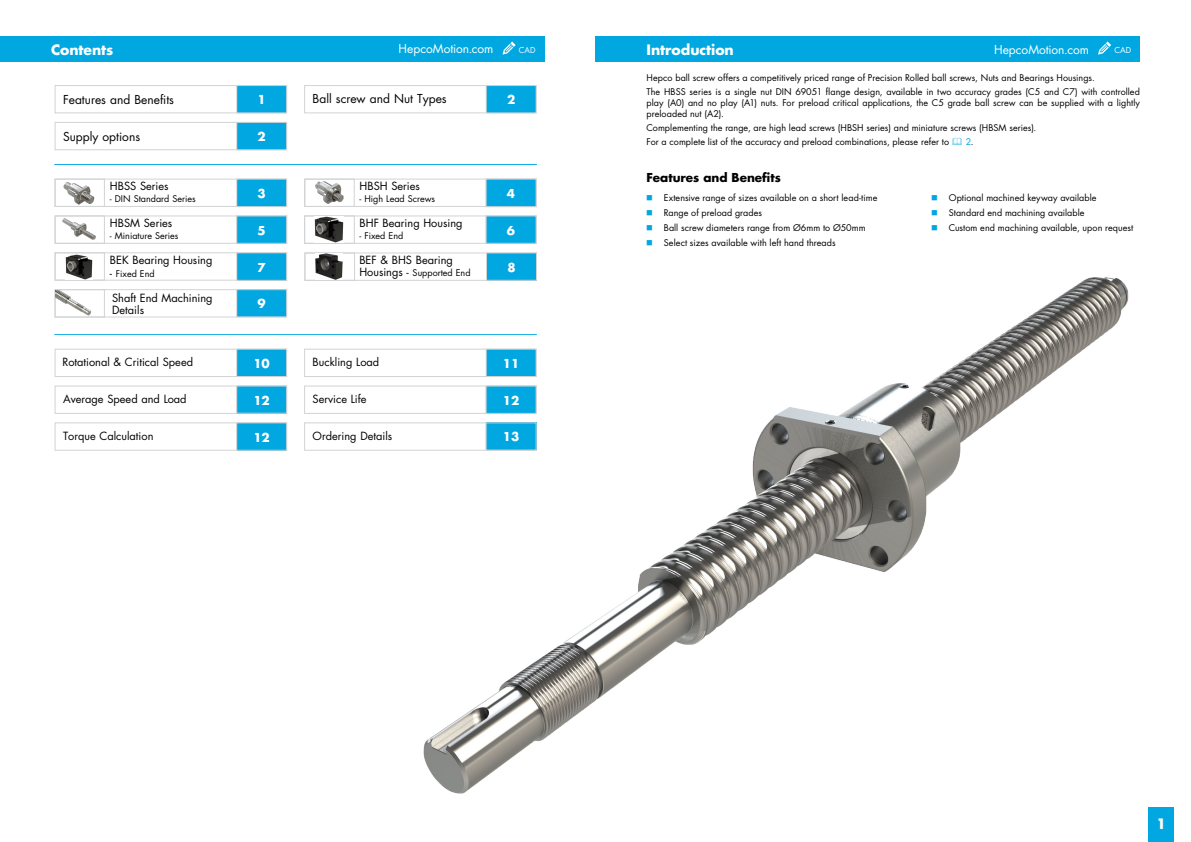
<style>
.page{position:relative;width:1191px;height:842px;background:#fff}
.page>*{position:absolute;margin:0;border:0;box-sizing:border-box;transform-origin:0 0}
.t1{font:700 14px "Futura LT Pro";letter-spacing:-.005em;color:#fff}
.t2{font:12px "Futura Std";color:#000}
.t3{font:12px "Futura Std";letter-spacing:-.005em;color:#fff}
.t4{font:700 12px "Futura LT Pro";color:#fff}
.t5{font:700 12px "Futura LT Pro";letter-spacing:-.005em;color:#000}
.t6{font:11px/12px "Futura Std";color:#000}
.t7{font:9px/13.8px "Futura Std";letter-spacing:.005em;color:#000}
.t8{font:9px "Futura Std";color:#00a7e1}
.t9{font:8px "Futura Std";color:#fff}
.s1{font-size:11px}
.s2{color:#000}
.s3{color:#00a7e1}
</style>
<div class="page">
<img style="left:410px;top:277px;width:719px;height:517px">
<div style="left:1148px;top:808px;width:26px;height:34px;background:#00a7e1"></div>
<div style="left:595px;top:36px;width:545px;height:26px;background:#00a7e1"></div>
<svg style="left:1098px;top:41px;width:13px;height:14px"></svg>
<div style="left:0;top:36px;width:544px;height:26px;background:#00a7e1"></div>
<svg style="left:502px;top:41px;width:14px;height:14px"></svg>
<div style="left:55px;top:179px;width:232px;height:28px;border:1px solid #d1d3d4"></div>
<div style="left:237px;top:179px;width:50px;height:28px;background:#00a7e1"></div>
<div style="left:236px;top:179px;width:51px;height:28px;border:1px solid #d1d3d4"></div>
<div style="left:55px;top:179px;width:50px;height:28px;border:1px solid #d1d3d4"></div>
<div style="left:55px;top:85px;width:232px;height:28px;border:1px solid #d1d3d4"></div>
<div style="left:304px;top:85px;width:232px;height:28px;border:1px solid #d1d3d4"></div>
<div style="left:55px;top:122px;width:232px;height:28px;border:1px solid #d1d3d4"></div>
<div style="left:237px;top:122px;width:50px;height:28px;background:#00a7e1"></div>
<div style="left:236px;top:122px;width:51px;height:28px;border:1px solid #d1d3d4"></div>
<div style="left:304px;top:179px;width:232px;height:28px;border:1px solid #d1d3d4"></div>
<div style="left:55px;top:215px;width:232px;height:29px;border:1px solid #d1d3d4"></div>
<div style="left:55px;top:215px;width:50px;height:29px;border:1px solid #d1d3d4"></div>
<div style="left:55px;top:252px;width:232px;height:29px;border:1px solid #d1d3d4"></div>
<div style="left:237px;top:253px;width:50px;height:27px;background:#00a7e1"></div>
<div style="left:236px;top:252px;width:51px;height:29px;border:1px solid #d1d3d4"></div>
<div style="left:55px;top:252px;width:50px;height:29px;border:1px solid #d1d3d4"></div>
<div style="left:304px;top:252px;width:233px;height:29px;border:1px solid #d1d3d4"></div>
<div style="left:304px;top:252px;width:51px;height:29px;border:1px solid #d1d3d4"></div>
<div style="left:304px;top:215px;width:232px;height:29px;border:1px solid #d1d3d4"></div>
<div style="left:304px;top:215px;width:51px;height:29px;border:1px solid #d1d3d4"></div>
<div style="left:55px;top:289px;width:232px;height:28px;border:1px solid #d1d3d4"></div>
<div style="left:237px;top:290px;width:50px;height:27px;background:#00a7e1"></div>
<div style="left:236px;top:289px;width:51px;height:28px;border:1px solid #d1d3d4"></div>
<div style="left:55px;top:289px;width:50px;height:28px;border:1px solid #d1d3d4"></div>
<div style="left:55px;top:349px;width:232px;height:28px;border:1px solid #d1d3d4"></div>
<div style="left:237px;top:349px;width:49px;height:27px;background:#00a7e1"></div>
<div style="left:236px;top:349px;width:51px;height:28px;border:1px solid #d1d3d4"></div>
<div style="left:304px;top:349px;width:232px;height:28px;border:1px solid #d1d3d4"></div>
<div style="left:486px;top:349px;width:50px;height:27px;background:#00a7e1"></div>
<div style="left:486px;top:349px;width:50px;height:28px;border:1px solid #d1d3d4"></div>
<div style="left:55px;top:385px;width:232px;height:29px;border:1px solid #d1d3d4"></div>
<div style="left:304px;top:385px;width:232px;height:29px;border:1px solid #d1d3d4"></div>
<div style="left:55px;top:422px;width:232px;height:29px;border:1px solid #d1d3d4"></div>
<div style="left:304px;top:422px;width:232px;height:29px;border:1px solid #d1d3d4"></div>
<hr style="left:55px;top:164px;width:481px;height:1px;background:#00a7e1">
<hr style="left:55px;top:334px;width:481px;height:1px;background:#00a7e1">
<div style="left:486px;top:179px;width:50px;height:28px;background:#00a7e1"></div>
<div style="left:485px;top:179px;width:51px;height:28px;border:1px solid #d1d3d4"></div>
<div style="left:237px;top:216px;width:50px;height:27px;background:#00a7e1"></div>
<div style="left:236px;top:215px;width:51px;height:29px;border:1px solid #d1d3d4"></div>
<div style="left:486px;top:216px;width:50px;height:27px;background:#00a7e1"></div>
<div style="left:485px;top:215px;width:51px;height:29px;border:1px solid #d1d3d4"></div>
<div style="left:237px;top:386px;width:50px;height:27px;background:#00a7e1"></div>
<div style="left:236px;top:385px;width:51px;height:29px;border:1px solid #d1d3d4"></div>
<div style="left:486px;top:386px;width:50px;height:27px;background:#00a7e1"></div>
<div style="left:485px;top:385px;width:51px;height:29px;border:1px solid #d1d3d4"></div>
<div style="left:486px;top:423px;width:50px;height:27px;background:#00a7e1"></div>
<div style="left:485px;top:422px;width:51px;height:29px;border:1px solid #d1d3d4"></div>
<div style="left:237px;top:423px;width:50px;height:27px;background:#00a7e1"></div>
<div style="left:236px;top:422px;width:51px;height:29px;border:1px solid #d1d3d4"></div>
<img style="left:63px;top:182px;width:31px;height:23px">
<img style="left:315px;top:181px;width:29px;height:23px">
<img style="left:62px;top:218px;width:34px;height:22px">
<div style="left:304px;top:179px;width:51px;height:28px;border:1px solid #d1d3d4"></div>
<div style="left:486px;top:86px;width:50px;height:27px;background:#00a7e1"></div>
<div style="left:486px;top:85px;width:50px;height:28px;border:1px solid #d1d3d4"></div>
<img style="left:66px;top:255px;width:26px;height:24px">
<img style="left:315px;top:217px;width:28px;height:25px">
<img style="left:315px;top:254px;width:27px;height:25px">
<img style="left:56px;top:290px;width:35px;height:27px">
<div style="left:237px;top:86px;width:50px;height:27px;background:#00a7e1"></div>
<div style="left:236px;top:85px;width:51px;height:28px;border:1px solid #d1d3d4"></div>
<div style="left:486px;top:253px;width:50px;height:27px;background:#00a7e1"></div>
<div style="left:486px;top:252px;width:51px;height:29px;border:1px solid #d1d3d4"></div>
<h1 class="t1" style="left:51px;top:38px;width:64px">Contents</h1>
<h2 class="t3" style="left:399px;top:41px;width:96px">HepcoMotion.com</h2>
<p class="t9" style="left:519px;top:45px;width:18px">CAD</p>
<h1 class="t1" style="left:646px;top:38px;width:89px">Introduction</h1>
<h2 class="t3" style="left:994px;top:42px;width:96px">HepcoMotion.com</h2>
<p class="t9" style="left:1114px;top:45px;width:18px">CAD</p>
<h2 class="t2" style="left:63px;top:92px;width:112px">Features and Benefits</h2>
<h2 class="t2" style="left:313px;top:91px;width:136px">Ball screw and Nut Types</h2>
<h2 class="t2" style="left:63px;top:129px;width:79px">Supply options</h2>
<h2 class="t4" style="left:257px;top:127px;width:10px">2</h2>
<p class="t6" style="left:359px;top:180px;width:62px">HBSH Series</p>
<p class="t7" style="left:359px;top:192px;width:77px">- High Lead Screws</p>
<p class="t6" style="left:110px;top:217px;width:64px">HBSM Series</p>
<p class="t7" style="left:110px;top:229px;width:70px">- Miniature Series</p>
<p class="t6" style="left:110px;top:254px;width:104px">BEK Bearing Housing</p>
<p class="t7" style="left:110px;top:267px;width:46px"><span class="s1">-</span> Fixed End</p>
<h2 class="t4" style="left:257px;top:90px;width:10px">1</h2>
<h2 class="t4" style="left:507px;top:90px;width:10px">2</h2>
<p class="t6" style="left:110px;top:180px;width:60px">HBSS Series</p>
<p class="t7" style="left:110px;top:192px;width:87px">- DIN Standard Series</p>
<h2 class="t4" style="left:257px;top:184px;width:10px">3</h2>
<h2 class="t4" style="left:507px;top:184px;width:10px">4</h2>
<p class="t6" style="left:359px;top:217px;width:105px">BHF Bearing Housing</p>
<p class="t7" style="left:359px;top:229px;width:45px">- Fixed End</p>
<h2 class="t4" style="left:257px;top:221px;width:10px">5</h2>
<h2 class="t4" style="left:507px;top:221px;width:10px">6</h2>
<p class="t6" style="left:359px;top:254px;width:95px">BEF &amp; BHS Bearing</p>
<p class="t7" style="left:359px;top:266px;width:113px"><span class="s1">Housings -</span> Supported End</p>
<h2 class="t4" style="left:507px;top:258px;width:10px">8</h2>
<h2 class="t4" style="left:257px;top:258px;width:10px">7</h2>
<p class="t6" style="left:112px;top:292px;width:102px">Shaft End Machining<br>Details</p>
<h2 class="t4" style="left:257px;top:294px;width:10px">9</h2>
<p class="t6" style="left:62px;top:356px;width:132px">Rotational &amp; Critical Speed</p>
<h2 class="t4" style="left:253px;top:354px;width:18px">10</h2>
<p class="t6" style="left:312px;top:356px;width:68px">Buckling Load</p>
<h2 class="t4" style="left:503px;top:354px;width:18px">11</h2>
<p class="t6" style="left:63px;top:393px;width:125px">Average Speed and Load</p>
<p class="t6" style="left:312px;top:393px;width:55px">Service Life</p>
<p class="t6" style="left:63px;top:430px;width:92px">Torque Calculation</p>
<h2 class="t4" style="left:253px;top:391px;width:18px">12</h2>
<h2 class="t4" style="left:503px;top:391px;width:18px">12</h2>
<h2 class="t4" style="left:253px;top:428px;width:18px">12</h2>
<h2 class="t4" style="left:503px;top:428px;width:18px">13</h2>
<p class="t6" style="left:312px;top:430px;width:81px">Ordering Details</p>
<p class="t7" style="left:646px;top:71px;width:495px">Hepco ball screw offers a competitively priced range of Precision Rolled ball screws, Nuts and Bearings Housings.<br>The HBSS series is a single nut DIN 69051 flange design, available in two accuracy grades (C5 and C7) with controlled</p>
<p class="t7" style="left:646px;top:97px;width:495px;line-height:11px">play (A0) and no play (A1) nuts. For preload critical applications, the C5 grade ball screw can be supplied with a lightly preloaded nut (A2).</p>
<p class="t7" style="left:646px;top:121px;width:391px">Complementing the range, are high lead screws (HBSH series) and miniature screws (HBSM series).<br>For a complete list of the accuracy and preload combinations, please refer to</p>
<p class="t8" style="left:965px;top:135px;width:10px">2<span class="s2">.</span></p>
<h2 class="t5" style="left:646px;top:169px;width:136px">Features and Benefits</h2>
<p class="t7" style="left:646px;top:191px;width:233px"><span class="s3">■</span> Extensive range of sizes available on a short lead-time</p>
<p class="t7" style="left:646px;top:206px;width:117px"><span class="s3">■</span> Range of preload grades</p>
<p class="t7" style="left:646px;top:221px;width:221px"><span class="s3">■</span> Ball screw diameters range from Ø6mm to Ø50mm</p>
<p class="t7" style="left:646px;top:236px;width:191px"><span class="s3">■</span> Select sizes available with left hand threads</p>
<p class="t7" style="left:931px;top:191px;width:167px"><span class="s3">■</span> Optional machined keyway available</p>
<p class="t7" style="left:931px;top:206px;width:155px"><span class="s3">■</span> Standard end machining available</p>
<p class="t7" style="left:931px;top:221px;width:204px"><span class="s3">■</span> Custom end machining available, upon request</p>
<h1 class="t1" style="left:1156px;top:813px;width:11px">1</h1>
</div>
